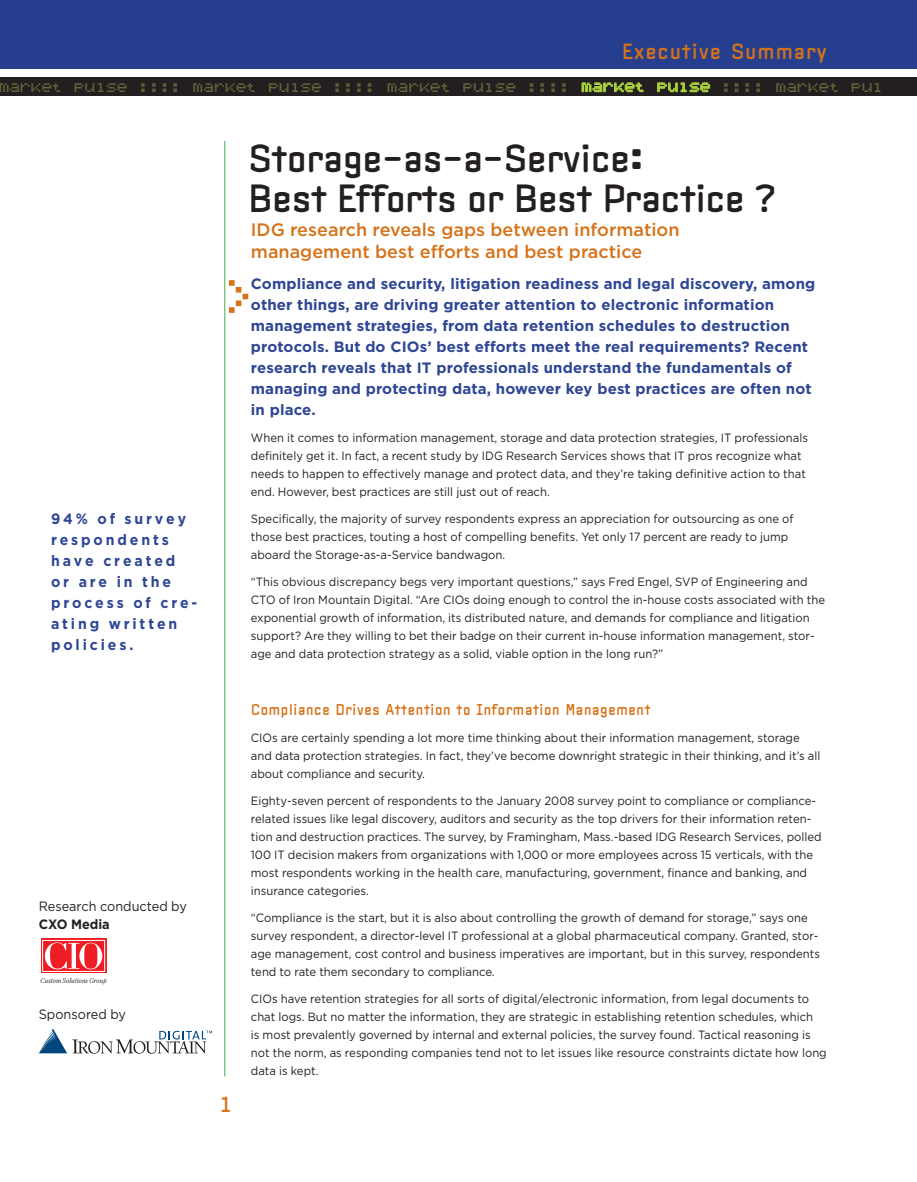
<style>
.page{position:relative;width:917px;height:1182px;background:#fff}
.page>*{position:absolute;margin:0;border:0;box-sizing:border-box;transform-origin:0 0}
.t1{font:73.5px "Bubbledot ICG Coarse Pos";color:#d67219}
.t2{font:37.5px/40.5px "Clicker";letter-spacing:-.05em;color:#231f20}
.t3{font:21px "Clicker";letter-spacing:.01em;color:#d67219}
.t4{font:19.5px "Bubbledot ICG Coarse Pos";color:#6b773f}
.t5{font:500 18px/21.6px "Gotham";color:#d67219}
.t6{font:700 15px/21px "Gotham";letter-spacing:.01em;color:#2e4694}
.t7{font:700 15px/21px "Gotham";letter-spacing:.2em;color:#2e4694;scale:.94 1}
.t8{font:15px "Clicker";color:#d67219;scale:.94 1}
.t9{font:13.5px "Gotham";color:#231f20;scale:.94 1}
.t10{font:700 13.5px "Gotham";color:#231f20;scale:.94 1}
.t11{font:12px/18px "Gotham";color:#231f20;scale:.94 1}
.t12{font:italic 300 7.05px "Farnham Display";color:#231f20}
.s1{color:#a6ce39}
</style>
<div class="page">
<div style="left:0;top:0;width:916px;height:69px;background:#253f8e"></div>
<div style="left:0;top:77px;width:916px;height:18px;background:#231f20"></div>
<svg style="left:581px;top:83px;width:62px;height:9px"></svg>
<svg style="left:657px;top:83px;width:52px;height:9px"></svg>
<hr style="left:224px;top:141px;width:1px;height:935px;background:#40ae49">
<div style="left:41px;top:939px;width:65px;height:34px;background:#fef3f3"></div>
<svg style="left:44px;top:942px;width:59px;height:27px"></svg>
<div style="left:42px;top:940px;width:63px;height:31px;border:1px solid #fff"></div>
<svg style="left:45px;top:942px;width:34px;height:27px"></svg>
<svg style="left:79px;top:942px;width:23px;height:27px"></svg>
<div style="left:84px;top:943px;width:14px;height:26px;background:#ee1d23;border-radius:50%"></div>
<svg style="left:39px;top:1028px;width:173px;height:25px"></svg>
<h3 class="t3" style="left:621px;top:39px;width:207px">Executive Summary</h3>
<h3 class="t4" style="left:-2px;top:76px;width:886px">market pulse :::: market pulse :::: market pulse :::: <span class="s1">market pulse</span> :::: market pul</h3>
<h2 class="t2" style="left:248px;top:137px;width:530px">Storage-as-a-Service:<br>Best Efforts or Best Practice ?</h2>
<p class="t7" style="left:51px;top:508px;width:157px">94% of survey respondents have created<br>or are in the process of cre&shy;ating written policies.</p>
<p class="t9" style="left:39px;top:899px;width:159px">Research conducted by</p>
<p class="t10" style="left:39px;top:917px;width:77px">CXO Media</p>
<p class="t12" style="left:41px;top:976px;width:68px">Custom Solutions Group</p>
<p class="t9" style="left:39px;top:1007px;width:94px">Sponsored by</p>
<h3 class="t5" style="left:251px;top:219px;width:430px">IDG research reveals gaps between information management best efforts and best practice</h3>
<p class="t6" style="left:251px;top:273px;width:566px">Compliance and security, litigation readiness and legal discovery, among other things, are driving greater attention to electronic information management strategies, from data retention schedules to destruction protocols. But do CIOs’ best efforts meet the real requirements? Recent research reveals that IT professionals understand the fundamentals of managing and protecting data, however key best practices are often not in place.</p>
<p class="t11" style="left:251px;top:429px;width:594px">When it comes to information management, storage and data protection strategies, IT professionals definitely get it. In fact, a recent study by IDG Research Services shows that IT pros recognize what needs to happen to effectively manage and protect data, and they’re taking definitive action to that end. However, best practices are still just out of reach.</p>
<p class="t11" style="left:251px;top:510px;width:578px">Specifically, the majority of survey respondents express an appreciation for outsourcing as one of those best practices, touting a host of compelling benefits. Yet only 17 percent are ready to jump aboard the Storage-as-a-Service bandwagon.</p>
<p class="t11" style="left:251px;top:573px;width:612px">“This obvious discrepancy begs very important questions,” says Fred Engel, SVP of Engineering and CTO of Iron Mountain Digital. “Are CIOs doing enough to control the in-house costs associated with the exponential growth of information, its distributed nature, and demands for compliance and litigation support? Are they willing to bet their badge on their current in-house information management, stor&shy;age and data protection strategy as a solid, viable option in the long run?”</p>
<h1 class="t1" style="left:218px;top:253px;width:42px">&gt;</h1>
<p class="t8" style="left:251px;top:701px;width:427px">Compliance Drives Attention to Information Management</p>
<p class="t11" style="left:251px;top:729px;width:607px">CIOs are certainly spending a lot more time thinking about their information management, storage and data protection strategies. In fact, they’ve become downright strategic in their thinking, and it’s all about compliance and security.</p>
<p class="t11" style="left:251px;top:792px;width:608px">Eighty-seven percent of respondents to the January 2008 survey point to compliance or compliance&shy;related issues like legal discovery, auditors and security as the top drivers for their information reten&shy;tion and destruction practices. The survey, by Framingham, Mass.-based IDG Research Services, polled 100 IT decision makers from organizations with 1,000 or more employees across 15 verticals, with the most respondents working in the health care, manufacturing, government, finance and banking, and insurance categories.</p>
<p class="t11" style="left:251px;top:909px;width:606px">“Compliance is the start, but it is also about controlling the growth of demand for storage,” says one survey respondent, a director-level IT professional at a global pharmaceutical company. Granted, stor&shy;age management, cost control and business imperatives are important, but in this survey, respondents tend to rate them secondary to compliance.</p>
<p class="t11" style="left:251px;top:990px;width:614px">CIOs have retention strategies for all sorts of digital/electronic information, from legal documents to chat logs. But no matter the information, they are strategic in establishing retention schedules, which<br>is most prevalently governed by internal and external policies, the survey found. Tactical reasoning is not the norm, as responding companies tend not to let issues like resource constraints dictate how long data is kept.</p>
</div>
